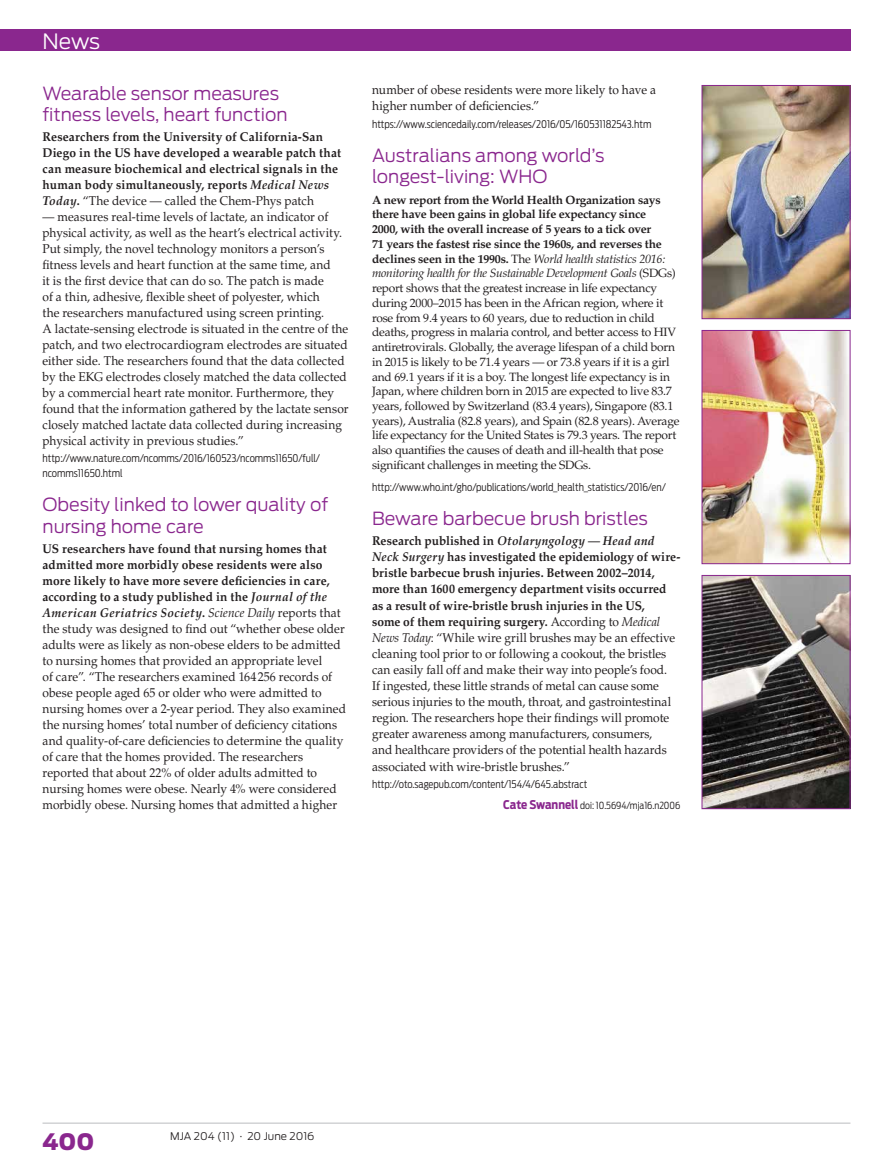
<style>
.page{position:relative;width:893px;height:1170px;background:#fff}
.page>*{position:absolute;margin:0;border:0;box-sizing:border-box;transform-origin:0 0}
.t1{font:900 22.5px "Antenna";color:#8a278e}
.t2{font:300 21px "Antenna";color:#fff}
.t3{font:300 18px/21.1px "Antenna";color:#8a278e}
.t4{font:12.75px/16px "Palatino LT Std";letter-spacing:.005em;color:#231f20;scale:.94 1}
.t5{font:700 12.75px/16px "Palatino LT Std";letter-spacing:.01em;color:#231f20;scale:.94 1}
.t6{font:12px/14.7px "Palatino LT Std";letter-spacing:-.02em;color:#231f20}
.t7{font:300 10.5px/15.3px "Antenna Cond";color:#231f20}
.t8{font:300 10.5px "Antenna";color:#231f20}
.t9{font:300 9.75px "Antenna Cond";color:#231f20}
.s1{font-style:italic}
.s2{font-weight:400}
.s3{font-weight:700}
.s4{font-weight:700;font-style:italic}
.s5{font-weight:700;font-size:12px;color:#8a278e}
</style>
<div class="page">
<hr style="left:43px;top:1122px;width:807px;height:1px;background:#d1d2d4">
<div style="left:0;top:30px;width:850px;height:21px;background:#8a278e"></div>
<img style="left:704px;top:332px;width:144px;height:230px">
<div style="left:702px;top:330px;width:148px;height:234px;border:1px solid #8a278e"></div>
<img style="left:704px;top:87px;width:144px;height:230px">
<div style="left:702px;top:85px;width:148px;height:234px;border:1px solid #8a278e"></div>
<img style="left:704px;top:577px;width:144px;height:230px">
<div style="left:702px;top:575px;width:148px;height:234px;border:1px solid #8a278e"></div>
<h2 class="t2" style="left:43px;top:29px;width:59px">News</h2>
<h3 class="t3" style="left:43px;top:82px;width:247px">Wearable sensor measures fitness levels, heart function</h3>
<p class="t5" style="left:43px;top:129px;width:319px">Researchers from the University of California-San Diego in the US have developed a wearable patch that can measure biochemical and electrical signals in the human body simultaneously, reports <span class="s1">Medical News Today</span>. <span class="s2">“The device — called the Chem-Phys patch</span></p>
<p class="t4" style="left:43px;top:209px;width:327px">— measures real-time levels of lactate, an indicator of physical activity, as well as the heart’s electrical activity.<br>Put simply, the novel technology monitors a person’s fitness levels and heart function at the same time, and<br>it is the first device that can do so. The patch is made<br>of a thin, adhesive, flexible sheet of polyester, which<br>the researchers manufactured using screen printing.<br>A lactate-sensing electrode is situated in the centre of the patch, and two electrocardiogram electrodes are situated either side. The researchers found that the data collected by the EKG electrodes closely matched the data collected by a commercial heart rate monitor. Furthermore, they found that the information gathered by the lactate sensor closely matched lactate data collected during increasing physical activity in previous studies.”</p>
<p class="t7" style="left:43px;top:450px;width:279px">http://www.nature.com/ncomms/2016/160523/ncomms11650/full/ ncomms11650.html</p>
<h3 class="t3" style="left:43px;top:494px;width:287px">Obesity linked to lower quality of nursing home care</h3>
<p class="t4" style="left:43px;top:540px;width:324px"><span class="s3">US researchers have found that nursing homes that admitted more morbidly obese residents were also more likely to have more severe deficiencies in care, according to a study published in the</span> <span class="s4">Journal of the American Geriatrics Society</span><span class="s3">.</span> <span class="s1">Science Daily</span> reports that the study was designed to find out “whether obese older adults were as likely as non-obese elders to be admitted to nursing homes that provided an appropriate level<br>of care”. “The researchers examined 164 256 records of obese people aged 65 or older who were admitted to nursing homes over a 2-year period. They also examined the nursing homes’ total number of deficiency citations and quality-of-care deficiencies to determine the quality of care that the homes provided. The researchers reported that about 22% of older adults admitted to nursing homes were obese. Nearly 4% were considered morbidly obese. Nursing homes that admitted a higher</p>
<p class="t4" style="left:372px;top:82px;width:304px">number of obese residents were more likely to have a higher number of deficiencies.”</p>
<p class="t7" style="left:372px;top:116px;width:281px">https://www.sciencedaily.com/releases/2016/05/160531182543.htm</p>
<h3 class="t3" style="left:372px;top:145px;width:234px">Australians among world’s longest-living: WHO</h3>
<p class="t6" style="left:372px;top:192px;width:309px"><span class="s3">A new report from the World Health Organization says there have been gains in global life expectancy since<br>2000, with the overall increase of 5 years to a tick over<br>71 years the fastest rise since the 1960s, and reverses the declines seen in the 1990s.</span> The <span class="s1">World health statistics 2016: monitoring health for the Sustainable Development Goals</span> (SDGs) report shows that the greatest increase in life expectancy during 2000–2015 has been in the African region, where it rose from 9.4 years to 60 years, due to reduction in child deaths, progress in malaria control, and better access to HIV antiretrovirals. Globally, the average lifespan of a child born in 2015 is likely to be 71.4 years — or 73.8 years if it is a girl and 69.1 years if it is a boy. The longest life expectancy is in Japan, where children born in 2015 are expected to live 83.7 years, followed by Switzerland (83.4 years), Singapore (83.1 years), Australia (82.8 years), and Spain (82.8 years). Average life expectancy for the United States is 79.3 years. The report also quantifies the causes of death and ill-health that pose significant challenges in meeting the SDGs.</p>
<p class="t7" style="left:372px;top:479px;width:295px">http://www.who.int/gho/publications/world_health_statistics/2016/en/</p>
<h3 class="t3" style="left:372px;top:507px;width:277px">Beware barbecue brush bristles</h3>
<p class="t4" style="left:372px;top:533px;width:329px"><span class="s3">Research published in</span> <span class="s4">Otolaryngology — Head and Neck Surgery</span> <span class="s3">has investigated the epidemiology of wire&shy;bristle barbecue brush injuries. Between 2002–2014, more than 1600 emergency department visits occurred as a result of wire-bristle brush injuries in the US,<br>some of them requiring surgery.</span> According to <span class="s1">Medical News Today</span>: “While wire grill brushes may be an effective cleaning tool prior to or following a cookout, the bristles can easily fall off and make their way into people’s food.<br>If ingested, these little strands of metal can cause some serious injuries to the mouth, throat, and gastrointestinal region. The researchers hope their findings will promote greater awareness among manufacturers, consumers,<br>and healthcare providers of the potential health hazards associated with wire-bristle brushes.”</p>
<p class="t7" style="left:372px;top:776px;width:217px">http://oto.sagepub.com/content/154/4/645.abstract</p>
<p class="t9" style="left:503px;top:799px;width:179px"><span class="s5">Cate Swannell</span> doi: 10.5694/mja16.n2006</p>
<h1 class="t1" style="left:43px;top:1127px;width:53px">400</h1>
<p class="t8" style="left:170px;top:1129px;width:146px">MJA 204 (11) · 20 June 2016</p>
</div>
